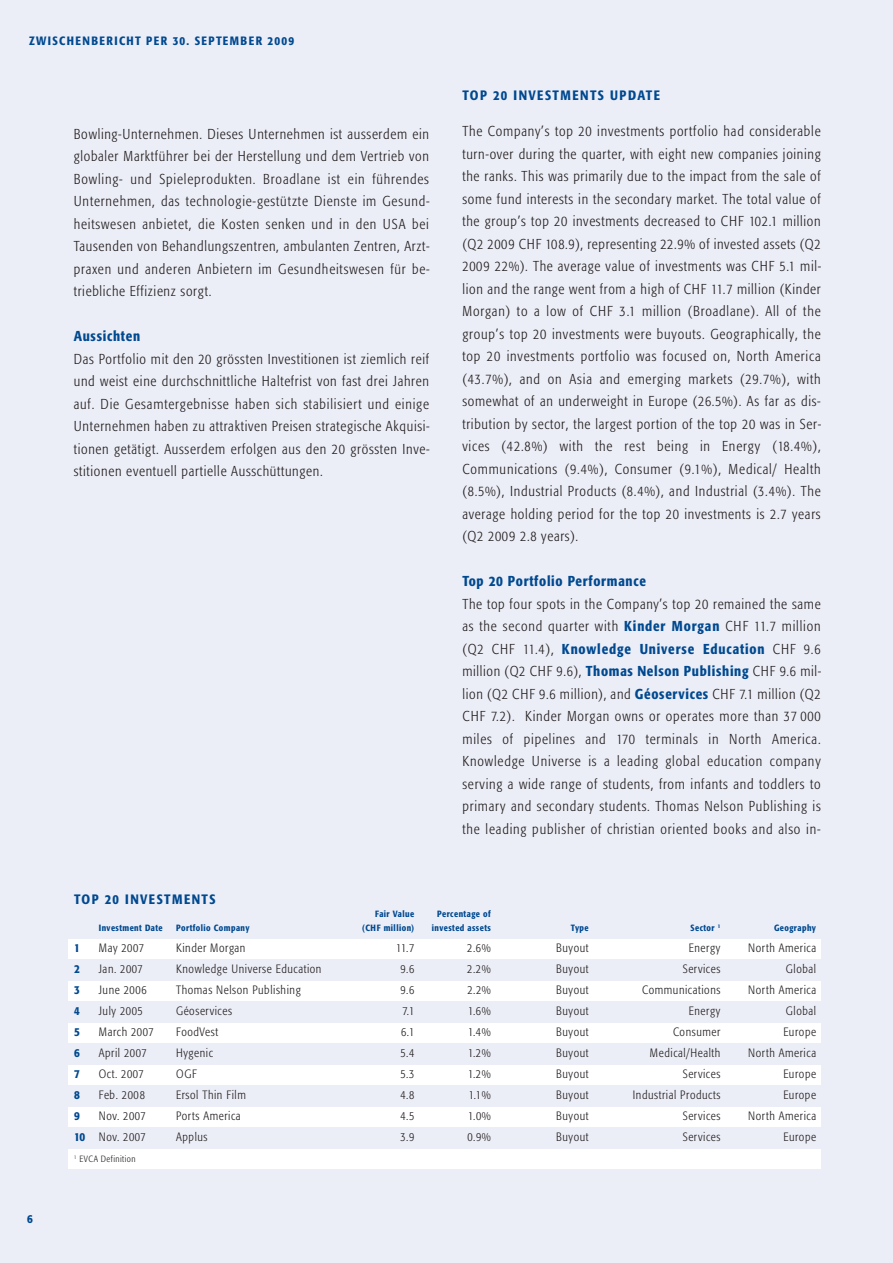
<style>
.page{position:relative;width:893px;height:1263px;background:#eceef7}
.page>*{position:absolute;margin:0;border:0;box-sizing:border-box;transform-origin:0 0}
.t1{font:300 condensed 14.25px/22.5px "Formata";letter-spacing:.05em;color:#231f20;text-align:justify}
.t2{font:500 condensed 14.25px "Formata";letter-spacing:.05em;color:#004990}
.t3{font:500 condensed 13.5px "Formata";letter-spacing:.1em;color:#004990}
.t4{font:300 condensed 12px "Formata";letter-spacing:.05em;color:#231f20}
.t5{font:500 condensed 12px "Formata";letter-spacing:.12em;color:#004990}
.t6{font:500 condensed 9px "Formata";letter-spacing:.05em;color:#004990}
.t7{font:300 condensed 9px "Formata";letter-spacing:.05em;color:#231f20}
.s1{font-weight:500;color:#004990}
</style>
<div class="page">
<div style="left:68px;top:939px;width:753px;height:19px;background:#fff"></div>
<div style="left:68px;top:981px;width:753px;height:19px;background:#fff"></div>
<div style="left:68px;top:1023px;width:753px;height:19px;background:#fff"></div>
<div style="left:68px;top:1065px;width:753px;height:19px;background:#fff"></div>
<div style="left:68px;top:1107px;width:753px;height:19px;background:#fff"></div>
<div style="left:68px;top:1149px;width:753px;height:19px;background:#fff"></div>
<p class="t5" style="left:29px;top:36px;width:266px">ZWISCHENBERICHT PER 30. SEPTEMBER 2009</p>
<p class="t1" style="left:74px;top:123px;width:357px">Bowling-Unternehmen. Dieses Unternehmen ist ausserdem ein globaler Marktführer bei der Herstellung und dem Vertrieb von Bowling- und Spieleprodukten. Broadlane ist ein führendes Unternehmen, das technologie-gestützte Dienste im Gesund&shy;heitswesen anbietet, die Kosten senken und in den USA bei Tausenden von Behandlungszentren, ambulanten Zentren, Arzt&shy;praxen und anderen Anbietern im Gesundheitswesen für be&shy;triebliche Effizienz sorgt.</p>
<p class="t2" style="left:74px;top:330px;width:68px">Aussichten</p>
<p class="t1" style="left:74px;top:348px;width:357px">Das Portfolio mit den 20 grössten Investitionen ist ziemlich reif und weist eine durchschnittliche Haltefrist von fast drei Jahren auf. Die Gesamtergebnisse haben sich stabilisiert und einige Unternehmen haben zu attraktiven Preisen strategische Akquisi&shy;tionen getätigt. Ausserdem erfolgen aus den 20 grössten Inve&shy;stitionen eventuell partielle Ausschüttungen.</p>
<p class="t3" style="left:74px;top:893px;width:143px">TOP 20 INVESTMENTS</p>
<p class="t3" style="left:462px;top:89px;width:199px">TOP 20 INVESTMENTS UPDATE</p>
<p class="t1" style="left:462px;top:121px;width:360px">The Company’s top 20 investments portfolio had considerable turn- over during the quarter, with eight new companies joining the ranks. This was primarily due to the impact from the sale of some fund interests in the secondary market. The total value of the group’s top 20 investments decreased to CHF 102.1 million (Q2 2009 CHF 108.9), representing 22.9% of invested assets (Q2<br>2009 22%). The average value of investments was CHF 5.1 mil&shy;lion and the range went from a high of CHF 11.7 million (Kinder Morgan) to a low of CHF 3.1 million (Broadlane). All of the group’s top 20 investments were buyouts. Geographically, the top 20 investments portfolio was focused on, North America (43.7%), and on Asia and emerging markets (29.7%), with some what of an underweight in Europe (26.5%). As far as dis - tribution by sector, the largest portion of the top 20 was in Ser&shy;vices (42.8%) with the rest being in Energy (18.4%), Communications (9.4%), Consumer (9.1%), Medical/ Health (8.5%), Industrial Products (8.4%), and Industrial (3.4%). The average holding period for the top 20 investments is 2.7 years (Q2 2009 2.8 years).</p>
<p class="t2" style="left:462px;top:575px;width:185px">Top 20 Portfolio Performance</p>
<p class="t1" style="left:462px;top:594px;width:360px">The top four spots in the Company’s top 20 remained the same as the second quarter with <span class="s1">Kinder Morgan</span> CHF 11.7 million (Q2 CHF 11.4), <span class="s1">Knowledge Universe Education</span> CHF 9.6 million (Q2 CHF 9.6), <span class="s1">Thomas Nelson Publishing</span> CHF 9.6 mil&shy;lion (Q2 CHF 9.6 million), and <span class="s1">Géoservices</span> CHF 7.1 million (Q2<br>CHF 7.2). Kinder Morgan owns or operates more than 37 000 miles of pipelines and 170 terminals in North America.<br>Knowledge Universe is a leading global education company serving a wide range of students, from infants and toddlers to primary and secondary students. Thomas Nelson Publishing is the leading publisher of christian oriented books and also in -</p>
<p class="t6" style="left:375px;top:910px;width:41px">Fair Value</p>
<p class="t6" style="left:437px;top:910px;width:55px">Percentage of</p>
<p class="t6" style="left:99px;top:924px;width:65px">Investment Date</p>
<p class="t6" style="left:176px;top:924px;width:75px">Portfolio Company</p>
<p class="t6" style="left:362px;top:924px;width:53px">(CHF million)</p>
<p class="t6" style="left:432px;top:924px;width:60px">invested assets</p>
<p class="t6" style="left:571px;top:924px;width:19px">Type</p>
<p class="t6" style="left:690px;top:924px;width:31px">Sector <sup>1</sup></p>
<p class="t6" style="left:774px;top:924px;width:44px">Geography</p>
<p class="t5" style="left:27px;top:1213px;width:7px">6</p>
<p class="t5" style="left:74px;top:942px;width:7px">1</p>
<p class="t4" style="left:99px;top:942px;width:47px">May 2007</p>
<p class="t4" style="left:176px;top:942px;width:71px">Kinder Morgan</p>
<p class="t4" style="left:396px;top:942px;width:20px">11.7</p>
<p class="t4" style="left:467px;top:942px;width:25px">2.6%</p>
<p class="t4" style="left:556px;top:942px;width:34px">Buyout</p>
<p class="t4" style="left:689px;top:942px;width:33px">Energy</p>
<p class="t4" style="left:748px;top:942px;width:69px">North America</p>
<p class="t5" style="left:74px;top:963px;width:7px">2</p>
<p class="t4" style="left:99px;top:963px;width:45px">Jan. 2007</p>
<p class="t4" style="left:176px;top:963px;width:147px">Knowledge Universe Education</p>
<p class="t4" style="left:400px;top:963px;width:15px">9.6</p>
<p class="t4" style="left:467px;top:963px;width:25px">2.2%</p>
<p class="t4" style="left:556px;top:963px;width:34px">Buyout</p>
<p class="t4" style="left:683px;top:963px;width:39px">Services</p>
<p class="t4" style="left:786px;top:963px;width:32px">Global</p>
<p class="t5" style="left:74px;top:984px;width:7px">3</p>
<p class="t4" style="left:99px;top:984px;width:49px">June 2006</p>
<p class="t4" style="left:176px;top:984px;width:126px">Thomas Nelson Publishing</p>
<p class="t4" style="left:400px;top:984px;width:15px">9.6</p>
<p class="t4" style="left:467px;top:984px;width:25px">2.2%</p>
<p class="t4" style="left:556px;top:984px;width:34px">Buyout</p>
<p class="t4" style="left:642px;top:984px;width:80px">Communications</p>
<p class="t4" style="left:748px;top:984px;width:69px">North America</p>
<p class="t5" style="left:74px;top:1005px;width:7px">4</p>
<p class="t4" style="left:99px;top:1005px;width:45px">July 2005</p>
<p class="t4" style="left:176px;top:1005px;width:57px">Géoservices</p>
<p class="t4" style="left:403px;top:1005px;width:13px">7.1</p>
<p class="t4" style="left:468px;top:1005px;width:24px">1.6%</p>
<p class="t4" style="left:556px;top:1005px;width:34px">Buyout</p>
<p class="t4" style="left:689px;top:1005px;width:33px">Energy</p>
<p class="t4" style="left:786px;top:1005px;width:32px">Global</p>
<p class="t5" style="left:74px;top:1026px;width:7px">5</p>
<p class="t4" style="left:99px;top:1026px;width:56px">March 2007</p>
<p class="t4" style="left:176px;top:1026px;width:44px">FoodVest</p>
<p class="t4" style="left:401px;top:1026px;width:15px">6.1</p>
<p class="t4" style="left:468px;top:1026px;width:24px">1.4%</p>
<p class="t4" style="left:556px;top:1026px;width:34px">Buyout</p>
<p class="t4" style="left:673px;top:1026px;width:49px">Consumer</p>
<p class="t4" style="left:783px;top:1026px;width:34px">Europe</p>
<p class="t5" style="left:74px;top:1047px;width:7px">6</p>
<p class="t4" style="left:99px;top:1047px;width:49px">April 2007</p>
<p class="t4" style="left:176px;top:1047px;width:38px">Hygenic</p>
<p class="t4" style="left:400px;top:1047px;width:15px">5.4</p>
<p class="t4" style="left:468px;top:1047px;width:24px">1.2%</p>
<p class="t4" style="left:556px;top:1047px;width:34px">Buyout</p>
<p class="t4" style="left:650px;top:1047px;width:72px">Medical/Health</p>
<p class="t4" style="left:748px;top:1047px;width:69px">North America</p>
<p class="t5" style="left:74px;top:1068px;width:7px">7</p>
<p class="t4" style="left:99px;top:1068px;width:46px">Oct. 2007</p>
<p class="t4" style="left:176px;top:1068px;width:22px">OGF</p>
<p class="t4" style="left:400px;top:1068px;width:15px">5.3</p>
<p class="t4" style="left:468px;top:1068px;width:24px">1.2%</p>
<p class="t4" style="left:556px;top:1068px;width:34px">Buyout</p>
<p class="t4" style="left:683px;top:1068px;width:39px">Services</p>
<p class="t4" style="left:783px;top:1068px;width:34px">Europe</p>
<p class="t5" style="left:74px;top:1089px;width:7px">8</p>
<p class="t4" style="left:99px;top:1089px;width:48px">Feb. 2008</p>
<p class="t4" style="left:176px;top:1089px;width:71px">Ersol Thin Film</p>
<p class="t4" style="left:400px;top:1089px;width:15px">4.8</p>
<p class="t4" style="left:469px;top:1089px;width:24px">1.1%</p>
<p class="t4" style="left:556px;top:1089px;width:34px">Buyout</p>
<p class="t4" style="left:633px;top:1089px;width:89px">Industrial Products</p>
<p class="t4" style="left:783px;top:1089px;width:34px">Europe</p>
<p class="t5" style="left:74px;top:1110px;width:7px">9</p>
<p class="t4" style="left:99px;top:1110px;width:48px">Nov. 2007</p>
<p class="t4" style="left:176px;top:1110px;width:66px">Ports America</p>
<p class="t4" style="left:400px;top:1110px;width:15px">4.5</p>
<p class="t4" style="left:468px;top:1110px;width:24px">1.0%</p>
<p class="t4" style="left:556px;top:1110px;width:34px">Buyout</p>
<p class="t4" style="left:683px;top:1110px;width:39px">Services</p>
<p class="t4" style="left:748px;top:1110px;width:69px">North America</p>
<p class="t4" style="left:74px;top:1131px;width:73px"><span class="s1">10</span> Nov. 2007</p>
<p class="t4" style="left:176px;top:1131px;width:33px">Applus</p>
<p class="t4" style="left:400px;top:1131px;width:15px">3.9</p>
<p class="t4" style="left:467px;top:1131px;width:25px">0.9%</p>
<p class="t4" style="left:556px;top:1131px;width:34px">Buyout</p>
<p class="t4" style="left:683px;top:1131px;width:39px">Services</p>
<p class="t4" style="left:783px;top:1131px;width:34px">Europe</p>
<p class="t7" style="left:74px;top:1155px;width:63px"><sup>1</sup> EVCA Definition</p>
</div>
